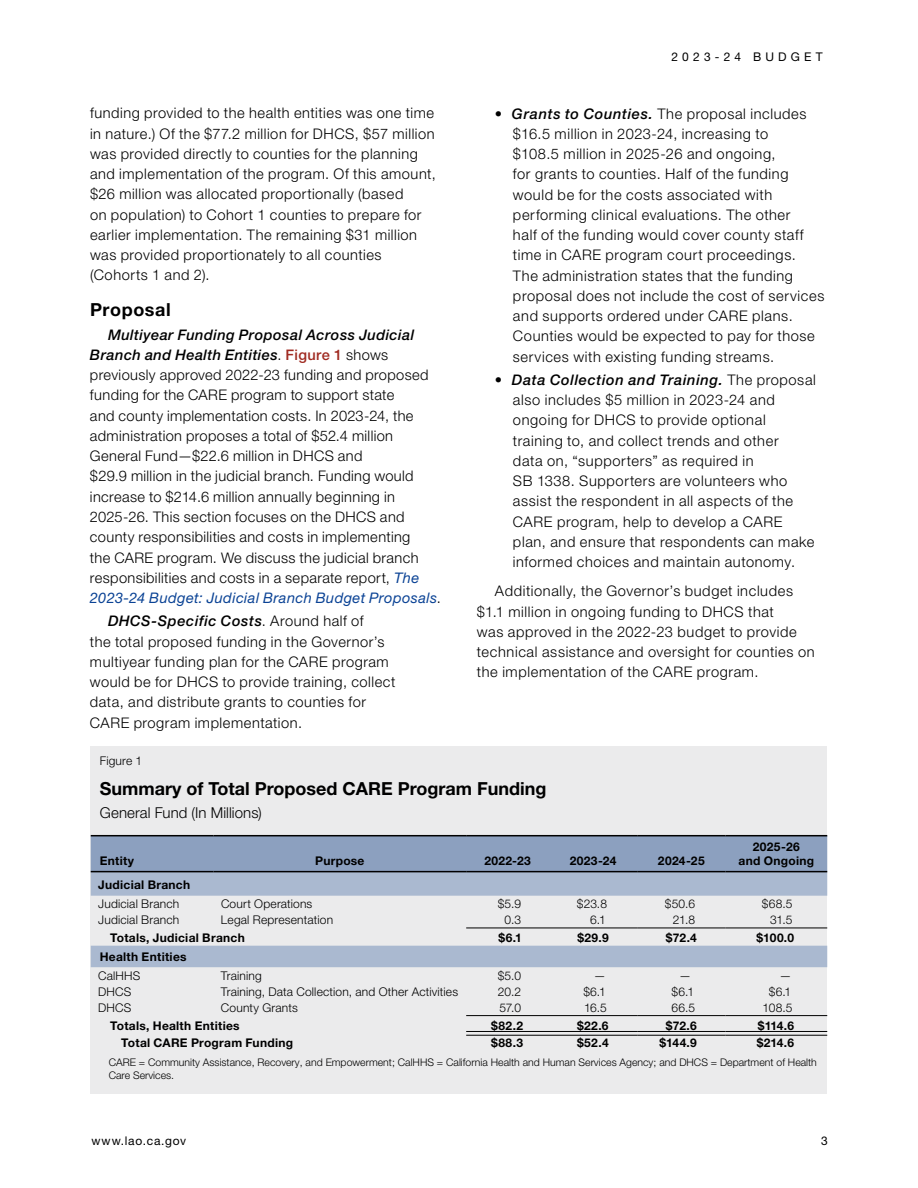
<style>
.page{position:relative;width:918px;height:1188px;background:#fff}
.page>*{position:absolute;margin:0;border:0;box-sizing:border-box;transform-origin:0 0}
.t1{font:700 18px "Helvetica Neue LT Pro";color:#000}
.t2{font:700 18px "Helvetica Neue LT Pro";letter-spacing:.035em;color:#000}
.t3{font:300 15px "Helvetica Neue LT Pro";letter-spacing:.005em;color:#000}
.t4{font:300 14.7px/20.2px "Helvetica Neue LT Pro";letter-spacing:.035em;color:#000}
.t5{font:300 12px "Helvetica Neue LT Pro";letter-spacing:.015em;color:#000}
.t6{font:700 12px/14.4px "Helvetica Neue LT Pro";letter-spacing:.025em;color:#000;text-align:center}
.t7{font:12px "Helvetica Neue LT Pro";letter-spacing:.065em;color:#000}
.t8{font:12px "Helvetica Neue LT Pro";letter-spacing:.35em;color:#000}
.t9{font:700 12px "Helvetica Neue LT";letter-spacing:.025em;color:#000}
.t10{font:300 10.5px/12.6px "Helvetica Neue LT Pro";color:#000}
.s1{font-weight:500;font-style:italic}
.s2{font-weight:500;color:#a02b22}
.s3{font-weight:400;font-style:italic;color:#0b4395}
.s4{font-weight:500}
</style>
<div class="page">
<div style="left:91px;top:746px;width:736px;height:348px;background:#ebebec"></div>
<div style="left:91px;top:836px;width:736px;height:35px;background:#8ca0bf"></div>
<svg style="left:91px;top:872px;width:736px;height:95px"></svg>
<hr style="left:91px;top:835px;width:122px;height:1px;background:#000">
<hr style="left:213px;top:835px;width:253px;height:1px;background:#000">
<hr style="left:466px;top:835px;width:83px;height:1px;background:#000">
<hr style="left:549px;top:835px;width:88px;height:1px;background:#000">
<hr style="left:637px;top:835px;width:88px;height:1px;background:#000">
<hr style="left:725px;top:835px;width:102px;height:1px;background:#000">
<hr style="left:466px;top:928px;width:83px;height:1px;background:#000">
<hr style="left:549px;top:928px;width:88px;height:1px;background:#000">
<hr style="left:637px;top:928px;width:88px;height:1px;background:#000">
<hr style="left:725px;top:928px;width:102px;height:1px;background:#000">
<hr style="left:466px;top:1015px;width:83px;height:1px;background:#000">
<hr style="left:549px;top:1015px;width:88px;height:1px;background:#000">
<hr style="left:637px;top:1015px;width:88px;height:1px;background:#000">
<hr style="left:725px;top:1015px;width:102px;height:1px;background:#000">
<hr style="left:466px;top:1031px;width:83px;height:1px;background:#000">
<hr style="left:466px;top:1035px;width:83px;height:1px;background:#000">
<hr style="left:549px;top:1031px;width:88px;height:1px;background:#000">
<hr style="left:549px;top:1035px;width:88px;height:1px;background:#000">
<hr style="left:637px;top:1031px;width:88px;height:1px;background:#000">
<hr style="left:637px;top:1035px;width:88px;height:1px;background:#000">
<hr style="left:725px;top:1031px;width:102px;height:1px;background:#000">
<hr style="left:725px;top:1035px;width:102px;height:1px;background:#000">
<hr style="left:91px;top:871px;width:122px;height:1px;background:#000">
<hr style="left:213px;top:871px;width:253px;height:1px;background:#000">
<hr style="left:466px;top:871px;width:83px;height:1px;background:#000">
<hr style="left:549px;top:871px;width:88px;height:1px;background:#000">
<hr style="left:637px;top:871px;width:88px;height:1px;background:#000">
<hr style="left:725px;top:871px;width:102px;height:1px;background:#000">
<p class="t4" style="left:90px;top:103px;width:347px">funding provided to the health entities was one time in nature.) Of the $77.2 million for DHCS, $57 million was provided directly to counties for the planning and implementation of the program. Of this amount, $26 million was allocated proportionally (based<br>on population) to Cohort 1 counties to prepare for earlier implementation. The remaining $31 million was provided proportionately to all counties (Cohorts 1 and 2).</p>
<p class="t2" style="left:90px;top:299px;width:82px">Proposal</p>
<p class="t4" style="left:90px;top:324px;width:353px;text-indent:18px"><span class="s1">Multiyear Funding Proposal Across Judicial Branch and Health Entities</span>. <span class="s2">Figure 1</span> shows previously approved 2022-23 funding and proposed funding for the CARE program to support state<br>and county implementation costs. In 2023-24, the administration proposes a total of $52.4 million General Fund—$22.6 million in DHCS and<br>$29.9 million in the judicial branch. Funding would increase to $214.6 million annually beginning in 2025-26. This section focuses on the DHCS and county responsibilities and costs in implementing<br>the CARE program. We discuss the judicial branch responsibilities and costs in a separate report, <span class="s3">The 2023-24 Budget: Judicial Branch Budget Proposals</span>.</p>
<p class="t4" style="left:90px;top:611px;width:307px;text-indent:18px"><span class="s1">DHCS-Specific Costs</span>. Around half of<br>the total proposed funding in the Governor’s multiyear funding plan for the CARE program would be for DHCS to provide training, collect data, and distribute grants to counties for CARE program implementation.</p>
<p class="t8" style="left:671px;top:49px;width:153px">2023-24 BUDGET</p>
<p class="t4" style="left:513px;top:103px;width:313px;text-indent:-18px"><span class="s4">•</span> <span class="s1">Grants to Counties.</span> The proposal includes $16.5 million in 2023-24, increasing to<br>$108.5 million in 2025-26 and ongoing,<br>for grants to counties. Half of the funding would be for the costs associated with performing clinical evaluations. The other<br>half of the funding would cover county staff time in CARE program court proceedings.<br>The administration states that the funding proposal does not include the cost of services and supports ordered under CARE plans.<br>Counties would be expected to pay for those services with existing funding streams.</p>
<p class="t4" style="left:513px;top:369px;width:304px;text-indent:-18px"><span class="s4">•</span> <span class="s1">Data Collection and Training.</span> The proposal also includes $5 million in 2023-24 and ongoing for DHCS to provide optional training to, and collect trends and other<br>data on, “supporters” as required in<br>SB 1338. Supporters are volunteers who assist the respondent in all aspects of the CARE program, help to develop a CARE plan, and ensure that respondents can make informed choices and maintain autonomy.</p>
<p class="t4" style="left:477px;top:581px;width:339px;text-indent:18px">Additionally, the Governor’s budget includes $1.1 million in ongoing funding to DHCS that<br>was approved in the 2022-23 budget to provide technical assistance and oversight for counties on the implementation of the CARE program.</p>
<p class="t5" style="left:100px;top:753px;width:44px">Figure 1</p>
<p class="t1" style="left:100px;top:778px;width:448px">Summary of Total Proposed CARE Program Funding</p>
<p class="t3" style="left:100px;top:803px;width:164px">General Fund (In Millions)</p>
<p class="t9" style="left:100px;top:853px;width:36px">Entity</p>
<p class="t6" style="left:315px;top:853px;width:51px">Purpose</p>
<p class="t6" style="left:484px;top:853px;width:48px">2022-23</p>
<p class="t6" style="left:570px;top:853px;width:48px">2023-24</p>
<p class="t6" style="left:658px;top:853px;width:48px">2024-25</p>
<p class="t6" style="left:739px;top:839px;width:77px">2025-26<br>and Ongoing</p>
<p class="t6" style="left:98px;top:877px;width:94px">Judicial Branch</p>
<p class="t5" style="left:98px;top:896px;width:83px">Judicial Branch</p>
<p class="t5" style="left:221px;top:896px;width:93px">Court Operations</p>
<p class="t5" style="left:498px;top:896px;width:25px">$5.9</p>
<p class="t5" style="left:577px;top:896px;width:32px">$23.8</p>
<p class="t5" style="left:665px;top:896px;width:32px">$50.6</p>
<p class="t5" style="left:762px;top:896px;width:32px">$68.5</p>
<p class="t5" style="left:98px;top:913px;width:83px">Judicial Branch</p>
<p class="t5" style="left:221px;top:913px;width:114px">Legal Representation</p>
<p class="t5" style="left:505px;top:913px;width:18px">0.3</p>
<p class="t5" style="left:590px;top:913px;width:17px">6.1</p>
<p class="t5" style="left:673px;top:913px;width:24px">21.8</p>
<p class="t5" style="left:770px;top:913px;width:24px">31.5</p>
<p class="t6" style="left:110px;top:930px;width:136px">Totals, Judicial Branch</p>
<p class="t6" style="left:499px;top:930px;width:25px">$6.1</p>
<p class="t6" style="left:578px;top:930px;width:33px">$29.9</p>
<p class="t6" style="left:666px;top:930px;width:33px">$72.4</p>
<p class="t6" style="left:757px;top:930px;width:39px">$100.0</p>
<p class="t6" style="left:100px;top:949px;width:88px">Health Entities</p>
<p class="t5" style="left:98px;top:968px;width:44px">CalHHS</p>
<p class="t5" style="left:221px;top:968px;width:42px">Training</p>
<p class="t5" style="left:498px;top:968px;width:25px">$5.0</p>
<p class="t5" style="left:594px;top:968px;width:13px">—</p>
<p class="t5" style="left:679px;top:968px;width:13px">—</p>
<p class="t5" style="left:779px;top:968px;width:13px">—</p>
<p class="t5" style="left:98px;top:984px;width:35px">DHCS</p>
<p class="t5" style="left:221px;top:984px;width:239px">Training, Data Collection, and Other Activities</p>
<p class="t5" style="left:498px;top:984px;width:25px">20.2</p>
<p class="t5" style="left:583px;top:984px;width:24px">$6.1</p>
<p class="t5" style="left:672px;top:984px;width:24px">$6.1</p>
<p class="t5" style="left:769px;top:984px;width:24px">$6.1</p>
<p class="t5" style="left:98px;top:1000px;width:35px">DHCS</p>
<p class="t5" style="left:221px;top:1000px;width:78px">County Grants</p>
<p class="t5" style="left:499px;top:1000px;width:23px">57.0</p>
<p class="t5" style="left:584px;top:1000px;width:24px">16.5</p>
<p class="t5" style="left:672px;top:1000px;width:25px">66.5</p>
<p class="t5" style="left:763px;top:1000px;width:31px">108.5</p>
<p class="t6" style="left:110px;top:1018px;width:131px">Totals, Health Entities</p>
<p class="t6" style="left:491px;top:1018px;width:33px">$82.2</p>
<p class="t6" style="left:577px;top:1018px;width:33px">$22.6</p>
<p class="t6" style="left:666px;top:1018px;width:33px">$72.6</p>
<p class="t6" style="left:758px;top:1018px;width:38px">$114.6</p>
<p class="t6" style="left:121px;top:1036px;width:173px">Total CARE Program Funding</p>
<p class="t6" style="left:491px;top:1036px;width:33px">$88.3</p>
<p class="t6" style="left:577px;top:1036px;width:33px">$52.4</p>
<p class="t6" style="left:660px;top:1036px;width:39px">$144.9</p>
<p class="t6" style="left:757px;top:1036px;width:39px">$214.6</p>
<p class="t10" style="left:109px;top:1056px;width:710px">CARE = Community Assistance, Recovery, and Empowerment; CalHHS = California Health and Human Services Agency; and DHCS = Department of Health<br>Care Services.</p>
<p class="t7" style="left:92px;top:1133px;width:96px">www.lao.ca.gov</p>
<p class="t8" style="left:821px;top:1134px;width:8px">3</p>
</div>
